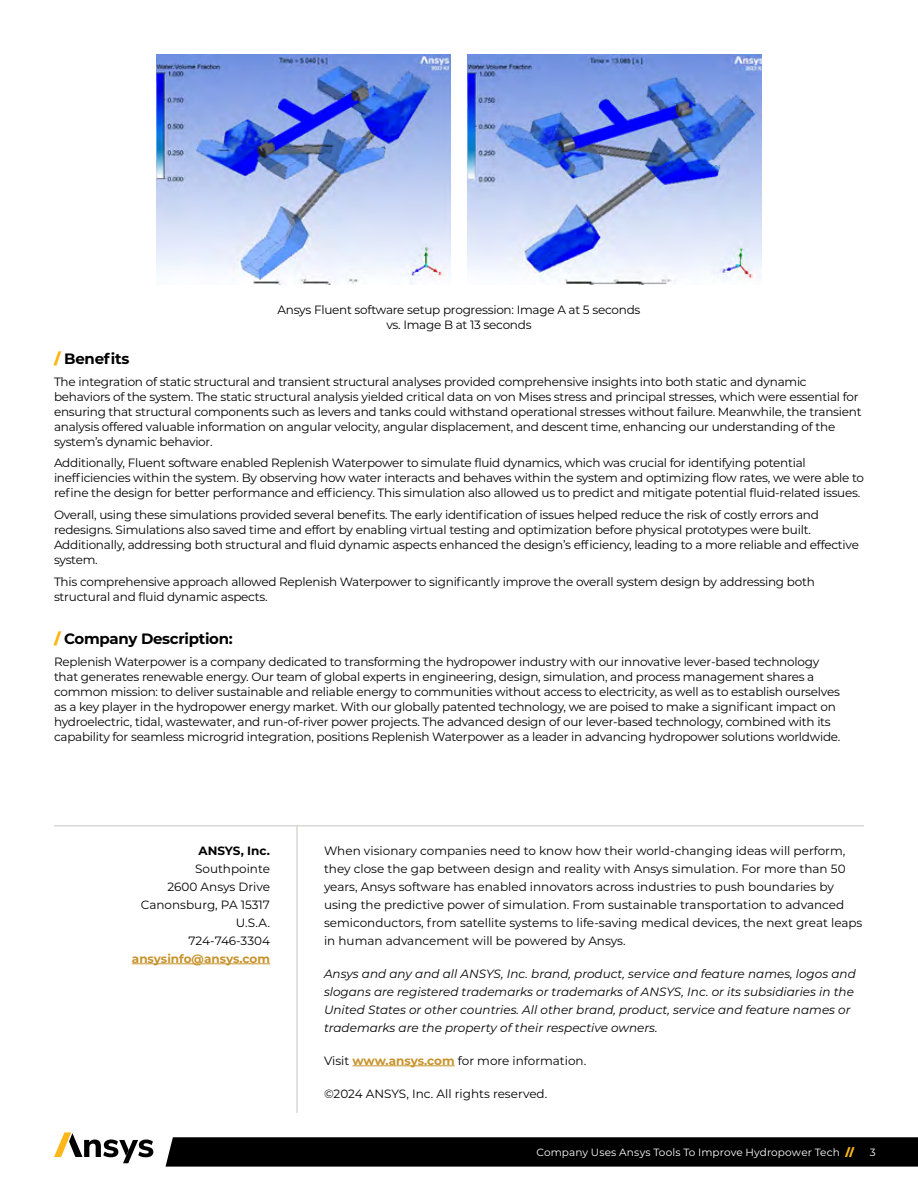
<style>
.page{position:relative;width:918px;height:1188px;background:#fff}
.page>*{position:absolute;margin:0;border:0;box-sizing:border-box;transform-origin:0 0}
.t1{font:700 15px "Montserrat";letter-spacing:-.02em;color:#000}
.t2{font:12px/15px "Montserrat";letter-spacing:-.02em;color:#000}
.t3{font:12px/18px "Montserrat";color:#000;text-align:right}
.t4{font:italic 12px/18px "Montserrat";color:#000}
.t5{font:700 12px "Montserrat";color:#c7932c}
.t6{font:700 12px "Montserrat";color:#000}
.t7{font:10.5px "Montserrat";letter-spacing:.01em;color:#fff}
.s1{font-weight:900;color:#fdb71a}
.s2{font-weight:700;color:#c7932c}
</style>
<div class="page">
<svg style="left:166px;top:1137px;width:752px;height:30px;background:#060606"></svg>
<svg style="left:54px;top:1132px;width:99px;height:31px"></svg>
<hr style="left:132px;top:964px;width:138px;height:1px;background:#c7932c">
<hr style="left:352px;top:1066px;width:103px;height:1px;background:#c7932c">
<hr style="left:54px;top:825px;width:810px;height:1px;background:#d9d8d6">
<hr style="left:296px;top:825px;width:2px;height:288px;background:#d9d8d6">
<img style="left:157px;top:54px;width:294px;height:231px">
<img style="left:468px;top:54px;width:294px;height:231px">
<p class="t2" style="left:278px;top:302px;width:364px;text-align:center">Ansys Fluent software setup progression: Image A at 5 seconds vs. Image B at 13 seconds</p>
<p class="t1" style="left:54px;top:348px;width:77px"><span class="s1">/</span> Benefits</p>
<p class="t2" style="left:54px;top:373px;width:809px">The integration of static structural and transient structural analyses provided comprehensive insights into both static and dynamic behaviors of the system. The static structural analysis yielded critical data on von Mises stress and principal stresses, which were essential for ensuring that structural components such as levers and tanks could withstand operational stresses without failure. Meanwhile, the transient analysis offered valuable information on angular velocity, angular displacement, and descent time, enhancing our understanding of the system’s dynamic behavior.</p>
<p class="t2" style="left:54px;top:455px;width:812px">Additionally, Fluent software enabled Replenish Waterpower to simulate fluid dynamics, which was crucial for identifying potential inefficiencies within the system. By observing how water interacts and behaves within the system and optimizing flow rates, we were able to refine the design for better performance and efficiency. This simulation also allowed us to predict and mitigate potential fluid-related issues.</p>
<p class="t2" style="left:54px;top:507px;width:806px">Overall, using these simulations provided several benefits. The early identification of issues helped reduce the risk of costly errors and redesigns. Simulations also saved time and effort by enabling virtual testing and optimization before physical prototypes were built.<br>Additionally, addressing both structural and fluid dynamic aspects enhanced the design’s efficiency, leading to a more reliable and effective system.</p>
<p class="t2" style="left:54px;top:574px;width:762px">This comprehensive approach allowed Replenish Waterpower to significantly improve the overall system design by addressing both structural and fluid dynamic aspects.</p>
<p class="t1" style="left:54px;top:628px;width:180px"><span class="s1">/</span> Company Description:</p>
<p class="t2" style="left:54px;top:654px;width:788px">Replenish Waterpower is a company dedicated to transforming the hydropower industry with our innovative lever-based technology that generates renewable energy. Our team of global experts in engineering, design, simulation, and process management shares a common mission: to deliver sustainable and reliable energy to communities without access to electricity, as well as to establish ourselves as a key player in the hydropower energy market. With our globally patented technology, we are poised to make a significant impact on hydroelectric, tidal, wastewater, and run-of-river power projects. The advanced design of our lever-based technology, combined with its capability for seamless microgrid integration, positions Replenish Waterpower as a leader in advancing hydropower solutions worldwide.</p>
<p class="t6" style="left:198px;top:842px;width:73px">ANSYS, Inc.</p>
<p class="t3" style="left:141px;top:859px;width:131px">Southpointe<br>2600 Ansys Drive<br>Canonsburg, PA 15317<br>U.S.A.<br>724-746-3304</p>
<p class="t5" style="left:132px;top:950px;width:140px">ansysinfo@ansys.com</p>
<p class="t3" style="left:324px;top:841px;width:540px;text-align:left">When visionary companies need to know how their world-changing ideas will perform, they close the gap between design and reality with Ansys simulation. For more than 50 years, Ansys software has enabled innovators across industries to push boundaries by using the predictive power of simulation. From sustainable transportation to advanced semiconductors, from satellite systems to life-saving medical devices, the next great leaps in human advancement will be powered by Ansys.</p>
<p class="t4" style="left:324px;top:964px;width:533px">Ansys and any and all ANSYS, Inc. brand, product, service and feature names, logos and slogans are registered trademarks or trademarks of ANSYS, Inc. or its subsidiaries in the United States or other countries. All other brand, product, service and feature names or trademarks are the property of their respective owners.</p>
<p class="t3" style="left:324px;top:1051px;width:264px">Visit <span class="s2">www.ansys.com</span> for more information.</p>
<p class="t3" style="left:324px;top:1084px;width:225px">©2024 ANSYS, Inc. All rights reserved.</p>
<p class="t7" style="left:536px;top:1145px;width:319px">Company Uses Ansys Tools To Improve Hydropower Tech <span class="s1">//</span></p>
<p class="t7" style="left:870px;top:1145px;width:7px">3</p>
</div>
